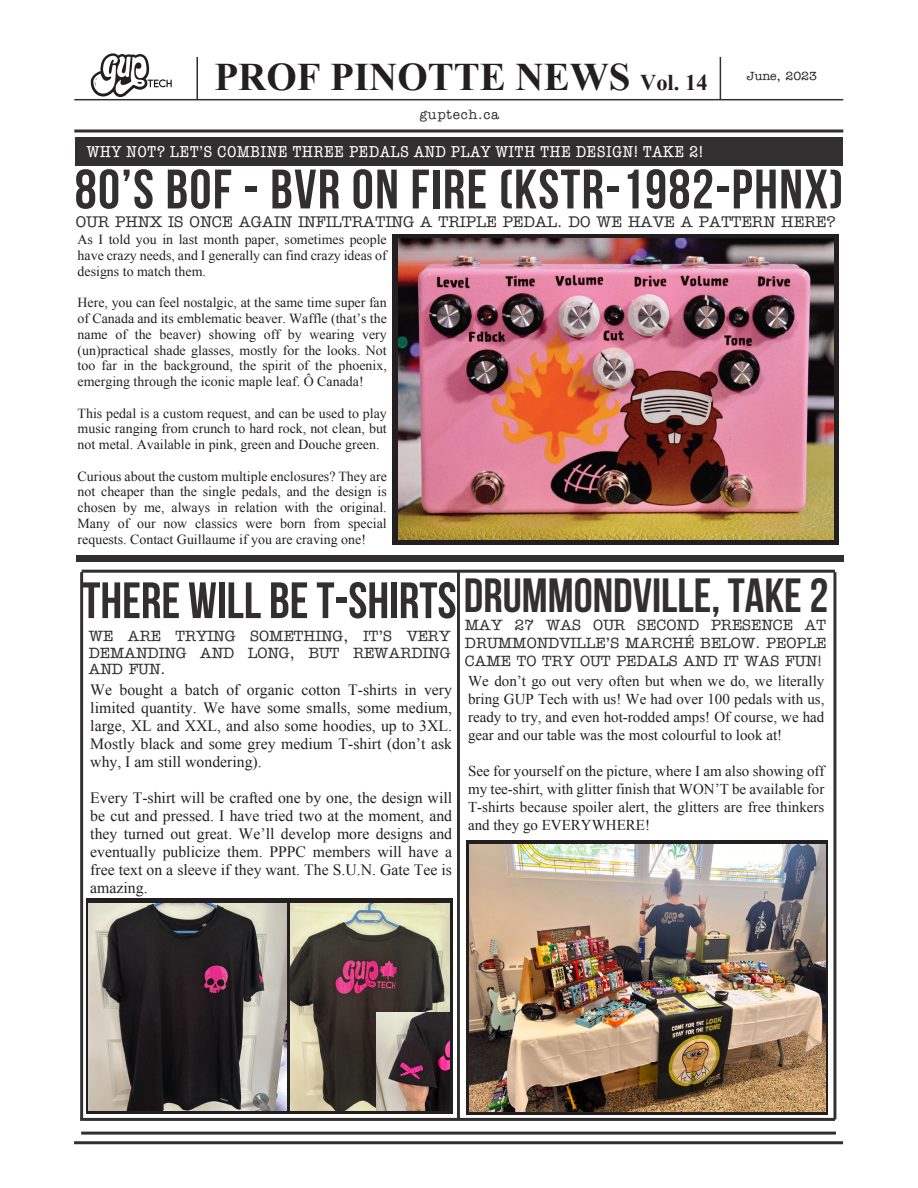
<style>
.page{position:relative;width:918px;height:1188px;background:#fff}
.page>*{position:absolute;margin:0;border:0;box-sizing:border-box;transform-origin:0 0}
.t1{font:700 55.5px "Bebas Neue";letter-spacing:.025em;color:#312f30}
.t2{font:700 51px "Bebas Neue";color:#312f30}
.t3{font:700 39px "Times New Roman";color:#231f20}
.t4{font:condensed 16.05px "American Typewriter ITC Pro";letter-spacing:.015em;color:#fff;scale:1.13 1}
.t5{font:15.75px/18px "Times New Roman";color:#231f20;text-align:justify}
.t6{font:500 15.6px "American Typewriter ITC Pro";color:#312f30}
.t7{font:15px/18px "Times New Roman";color:#231f20;text-align:justify}
.t8{font:500 15px/16.5px "American Typewriter ITC Pro";color:#312f30;text-align:justify}
.t9{font:13.8px/15.8px "Times New Roman";color:#231f20;text-align:justify}
.t10{font:500 13.5px "American Typewriter ITC Pro";letter-spacing:.06em;color:#312f30}
.t11{font:500 12px "American Typewriter ITC Pro";color:#231f20}
.s1{font-size:22.5px}
.s2{font-size:48px}
</style>
<div class="page">
<svg style="left:392px;top:235px;width:447px;height:310px;background:#332c26"></svg>
<hr style="left:74px;top:99px;width:769px;height:1px;background:#312f30">
<hr style="left:720px;top:57px;width:1px;height:43px;background:#312f30">
<hr style="left:196px;top:57px;width:2px;height:43px;background:#312f30">
<hr style="left:74px;top:129px;width:769px;height:3px;background:#312f30">
<div style="left:75px;top:137px;width:767px;height:29px;background:#312f30"></div>
<div style="left:76px;top:555px;width:768px;height:7px;background:#312f30"></div>
<svg style="left:90px;top:53px;width:82px;height:44px"></svg>
<hr style="left:82px;top:570px;width:753px;height:3px;background:#312f30">
<hr style="left:833px;top:572px;width:3px;height:547px;background:#312f30">
<hr style="left:457px;top:572px;width:3px;height:547px;background:#312f30">
<hr style="left:80px;top:572px;width:3px;height:547px;background:#312f30">
<hr style="left:80px;top:1118px;width:755px;height:3px;background:#312f30">
<hr style="left:81px;top:1132px;width:755px;height:3px;background:#312f30">
<hr style="left:74px;top:1141px;width:769px;height:3px;background:#312f30">
<svg style="left:467px;top:841px;width:361px;height:274px;background:#3a3635"></svg>
<svg style="left:86px;top:898px;width:367px;height:216px;background:#3d3938"></svg>
<img style="left:398px;top:239px;width:435px;height:300px">
<img style="left:89px;top:904px;width:197px;height:206px">
<img style="left:290px;top:903px;width:160px;height:207px">
<img style="left:376px;top:1012px;width:74px;height:99px">
<img style="left:469px;top:845px;width:356px;height:267px">
<h3 class="t3" style="left:214px;top:50px;width:495px">PROF PINOTTE NEWS <span class="s1">Vol. 14</span></h3>
<p class="t11" style="left:747px;top:69px;width:71px">June, 2023</p>
<p class="t10" style="left:420px;top:106px;width:81px">guptech.ca</p>
<p class="t4" style="left:87px;top:142px;width:547px">WHY NOT? LET’S COMBINE THREE PEDALS AND PLAY WITH THE DESIGN! TAKE 2!</p>
<h1 class="t1" style="left:75px;top:159px;width:770px">80’S BOF - BVR ON FIRE (KSTR-1982-PHNX)</h1>
<p class="t6" style="left:76px;top:212px;width:762px">OUR PHNX IS ONCE AGAIN INFILTRATING A TRIPLE PEDAL. DO WE HAVE A PATTERN HERE?</p>
<p class="t9" style="left:78px;top:232px;width:311px">As I told you in last month paper, sometimes people have crazy needs, and I generally can find crazy ideas of designs to match them.</p>
<p class="t9" style="left:78px;top:295px;width:311px">Here, you can feel nostalgic, at the same time super fan of Canada and its emblematic beaver. Waffle (that’s the name of the beaver) showing off by wearing very (un)practical shade glasses, mostly for the looks. Not too far in the background, the spirit of the phoenix, emerging through the iconic maple leaf. Ô Canada!</p>
<p class="t9" style="left:78px;top:405px;width:311px">This pedal is a custom request, and can be used to play music ranging from crunch to hard rock, not clean, but not metal. Available in pink, green and Douche green.</p>
<p class="t9" style="left:78px;top:468px;width:311px">Curious about the custom multiple enclosures? They are not cheaper than the single pedals, and the design is chosen by me, always in relation with the original.<br>Many of our now classics were born from special requests. Contact Guillaume if you are craving one!</p>
<h2 class="t2" style="left:82px;top:573px;width:748px">THERE WILL BE T-SHIRTS <span class="s2">DRUMMONDVILLE, TAKE 2</span></h2>
<p class="t8" style="left:465px;top:616px;width:363px;line-height:18px">MAY 27 WAS OUR SECOND PRESENCE AT DRUMMONDVILLE’S MARCHÉ BELOW. PEOPLE CAME TO TRY OUT PEDALS AND IT WAS FUN!</p>
<p class="t8" style="left:89px;top:628px;width:363px">WE ARE TRYING SOMETHING, IT’S VERY DEMANDING AND LONG, BUT REWARDING AND FUN.</p>
<p class="t7" style="left:468px;top:671px;width:358px">We don’t go out very often but when we do, we literally bring GUP Tech with us! We had over 100 pedals with us, ready to try, and even hot-rodded amps! Of course, we had gear and our table was the most colourful to look at!</p>
<p class="t7" style="left:468px;top:761px;width:358px">See for yourself on the picture, where I am also showing off my tee-shirt, with glitter finish that WON’T be available for T-shirts because spoiler alert, the glitters are free thinkers and they go EVERYWHERE!</p>
<p class="t5" style="left:90px;top:680px;width:363px">We bought a batch of organic cotton T-shirts in very limited quantity. We have some smalls, some medium, large, XL and XXL, and also some hoodies, up to 3XL.<br>Mostly black and some grey medium T-shirt (don’t ask why, I am still wondering).</p>
<p class="t5" style="left:90px;top:788px;width:363px">Every T-shirt will be crafted one by one, the design will be cut and pressed. I have tried two at the moment, and they turned out great. We’ll develop more designs and eventually publicize them. PPPC members will have a free text on a sleeve if they want. The S.U.N. Gate Tee is amazing.</p>
</div>
